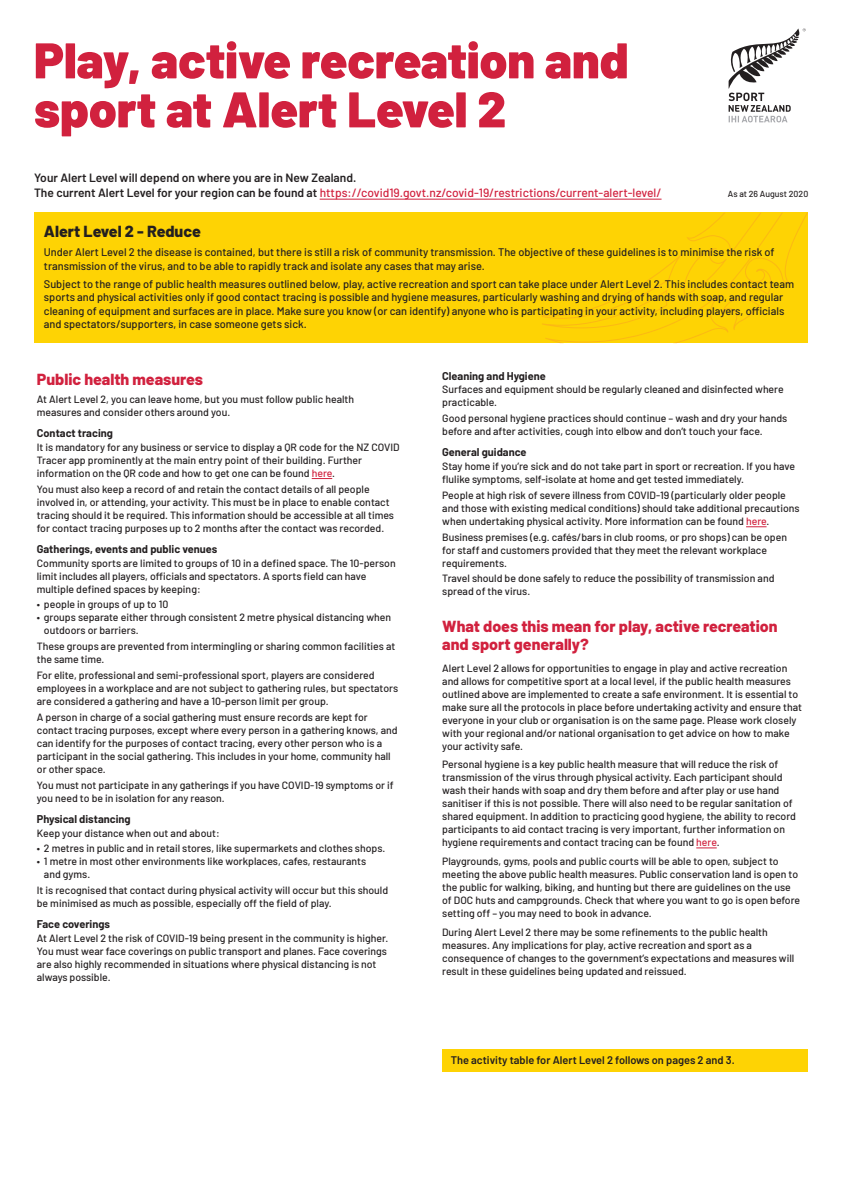
<style>
.page{position:relative;width:842px;height:1191px;background:#fff}
.page>*{position:absolute;margin:0;border:0;box-sizing:border-box;transform-origin:0 0}
.t1{font:900 50px/49px "Barlow";color:#d1213e}
.t2{font:800 16px/18px "Barlow";color:#d1213e}
.t3{font:800 16px "Barlow";color:#231f20}
.t4{font:600 12px/15px "Barlow";color:#231f20}
.t5{font:500 11px/13.6px "Barlow";color:#231f20}
.t6{font:700 11px "Barlow";color:#231f20}
.t7{font:600 11px "Barlow";color:#231f20}
.t8{font:500 10.5px/13px "Barlow";color:#231f20}
.t9{font:500 8.8px "Barlow";color:#231f20}
.s1{font-weight:500;color:#d1213e}
.s2{color:#d1213e}
</style>
<div class="page">
<div style="left:34px;top:213px;width:774px;height:130px;background:#fed304"></div>
<svg style="left:542px;top:213px;width:266px;height:130px"></svg>
<svg style="left:312px;top:478px;width:20px;height:1px"></svg>
<hr style="left:320px;top:199px;width:341px;height:1px;background:#d1213e">
<svg style="left:729px;top:28px;width:77px;height:94px"></svg>
<svg style="left:746px;top:526px;width:20px;height:1px"></svg>
<svg style="left:696px;top:847px;width:21px;height:1px"></svg>
<div style="left:442px;top:1049px;width:366px;height:22px;background:#fed304"></div>
<h1 class="t1" style="left:34px;top:32px;width:596px">Play, active recreation and sport at Alert Level 2</h1>
<p class="t4" style="left:34px;top:169px;width:629px">Your Alert Level will depend on where you are in New Zealand.<br>The current Alert Level for your region can be found at <span class="s1">https://covid19.govt.nz/covid-19/restrictions/current-alert-level/</span></p>
<p class="t9" style="left:728px;top:188px;width:82px">As at 26 August 2020</p>
<h2 class="t3" style="left:44px;top:219px;width:158px">Alert Level 2 - Reduce</h2>
<p class="t5" style="left:44px;top:245px;width:732px">Under Alert Level 2 the disease is contained, but there is still a risk of community transmission. The objective of these guidelines is to minimise the risk of transmission of the virus, and to be able to rapidly track and isolate any cases that may arise.</p>
<p class="t5" style="left:44px;top:276px;width:752px">Subject to the range of public health measures outlined below, play, active recreation and sport can take place under Alert Level 2. This includes contact team sports and physical activities only if good contact tracing is possible and hygiene measures, particularly washing and drying of hands with soap, and regular cleaning of equipment and surfaces are in place. Make sure you know (or can identify) anyone who is participating in your activity, including players, officials and spectators/supporters, in case someone gets sick.</p>
<h2 class="t2" style="left:37px;top:369px;width:168px">Public health measures</h2>
<p class="t8" style="left:37px;top:392px;width:319px">At Alert Level 2, you can leave home, but you must follow public health measures and consider others around you.</p>
<p class="t6" style="left:37px;top:425px;width:78px">Contact tracing</p>
<p class="t8" style="left:37px;top:440px;width:364px">It is mandatory for any business or service to display a QR code for the NZ COVID<br>Tracer app prominently at the main entry point of their building. Further information on the QR code and how to get one can be found <span class="s2">here</span>.</p>
<p class="t8" style="left:37px;top:482px;width:359px">You must also keep a record of and retain the contact details of all people involved in, or attending, your activity. This must be in place to enable contact tracing should it be required. This information should be accessible at all times for contact tracing purposes up to 2 months after the contact was recorded.</p>
<p class="t6" style="left:37px;top:541px;width:182px">Gatherings, events and public venues</p>
<p class="t8" style="left:37px;top:555px;width:360px">Community sports are limited to groups of 10 in a defined space. The 10-person limit includes all players, officials and spectators. A sports field can have multiple defined spaces by keeping:</p>
<p class="t8" style="left:37px;top:597px;width:133px">• people in groups of up to 10</p>
<p class="t8" style="left:44px;top:610px;width:349px;text-indent:-7px">• groups separate either through consistent 2 metre physical distancing when outdoors or barriers.</p>
<p class="t8" style="left:37px;top:639px;width:360px">These groups are prevented from intermingling or sharing common facilities at the same time.</p>
<p class="t8" style="left:37px;top:668px;width:363px">For elite, professional and semi-professional sport, players are considered employees in a workplace and are not subject to gathering rules, but spectators are considered a gathering and have a 10-person limit per group.</p>
<p class="t8" style="left:37px;top:710px;width:362px">A person in charge of a social gathering must ensure records are kept for contact tracing purposes, except where every person in a gathering knows, and can identify for the purposes of contact tracing, every other person who is a participant in the social gathering. This includes in your home, community hall or other space.</p>
<p class="t8" style="left:37px;top:777px;width:358px">You must not participate in any gatherings if you have COVID-19 symptoms or if you need to be in isolation for any reason.</p>
<p class="t6" style="left:37px;top:810px;width:95px">Physical distancing</p>
<p class="t8" style="left:37px;top:825px;width:184px">Keep your distance when out and about:</p>
<p class="t8" style="left:37px;top:841px;width:350px">• 2 metres in public and in retail stores, like supermarkets and clothes shops.</p>
<p class="t8" style="left:44px;top:854px;width:324px;text-indent:-7px">• 1 metre in most other environments like workplaces, cafes, restaurants and gyms.</p>
<p class="t8" style="left:37px;top:883px;width:353px">It is recognised that contact during physical activity will occur but this should be minimised as much as possible, especially off the field of play.</p>
<p class="t6" style="left:37px;top:916px;width:75px">Face coverings</p>
<p class="t8" style="left:37px;top:931px;width:353px">At Alert Level 2 the risk of COVID-19 being present in the community is higher.<br>You must wear face coverings on public transport and planes. Face coverings are also highly recommended in situations where physical distancing is not always possible.</p>
<p class="t6" style="left:442px;top:367px;width:105px">Cleaning and Hygiene</p>
<p class="t8" style="left:442px;top:382px;width:343px">Surfaces and equipment should be regularly cleaned and disinfected where practicable.</p>
<p class="t8" style="left:442px;top:411px;width:346px">Good personal hygiene practices should continue – wash and dry your hands before and after activities, cough into elbow and don’t touch your face.</p>
<p class="t6" style="left:442px;top:444px;width:86px">General guidance</p>
<p class="t8" style="left:442px;top:459px;width:354px">Stay home if you’re sick and do not take part in sport or recreation. If you have flulike symptoms, self-isolate at home and get tested immediately.</p>
<p class="t8" style="left:442px;top:487px;width:359px">People at high risk of severe illness from COVID-19 (particularly older people and those with existing medical conditions) should take additional precautions when undertaking physical activity. More information can be found <span class="s2">here</span>.</p>
<p class="t8" style="left:442px;top:529px;width:346px">Business premises (e.g. cafés/bars in club rooms, or pro shops) can be open for staff and customers provided that they meet the relevant workplace requirements.</p>
<p class="t8" style="left:442px;top:571px;width:334px">Travel should be done safely to reduce the possibility of transmission and spread of the virus.</p>
<h2 class="t2" style="left:442px;top:616px;width:337px">What does this mean for play, active recreation and sport generally?</h2>
<p class="t8" style="left:442px;top:660px;width:361px">Alert Level 2 allows for opportunities to engage in play and active recreation and allows for competitive sport at a local level, if the public health measures outlined above are implemented to create a safe environment. It is essential to make sure all the protocols in place before undertaking activity and ensure that everyone in your club or organisation is on the same page. Please work closely with your regional and/or national organisation to get advice on how to make your activity safe.</p>
<p class="t8" style="left:442px;top:757px;width:355px">Personal hygiene is a key public health measure that will reduce the risk of transmission of the virus through physical activity. Each participant should wash their hands with soap and dry them before and after play or use hand sanitiser if this is not possible. There will also need to be regular sanitation of shared equipment. In addition to practicing good hygiene, the ability to record participants to aid contact tracing is very important, further information on hygiene requirements and contact tracing can be found <span class="s2">here</span>.</p>
<p class="t8" style="left:442px;top:854px;width:359px">Playgrounds, gyms, pools and public courts will be able to open, subject to meeting the above public health measures. Public conservation land is open to the public for walking, biking, and hunting but there are guidelines on the use of DOC huts and campgrounds. Check that where you want to go is open before setting off – you may need to book in advance.</p>
<p class="t8" style="left:442px;top:924px;width:354px">During Alert Level 2 there may be some refinements to the public health measures. Any implications for play, active recreation and sport as a consequence of changes to the government’s expectations and measures will result in these guidelines being updated and reissued.</p>
<p class="t7" style="left:451px;top:1052px;width:285px">The activity table for Alert Level 2 follows on pages 2 and 3.</p>
</div>
